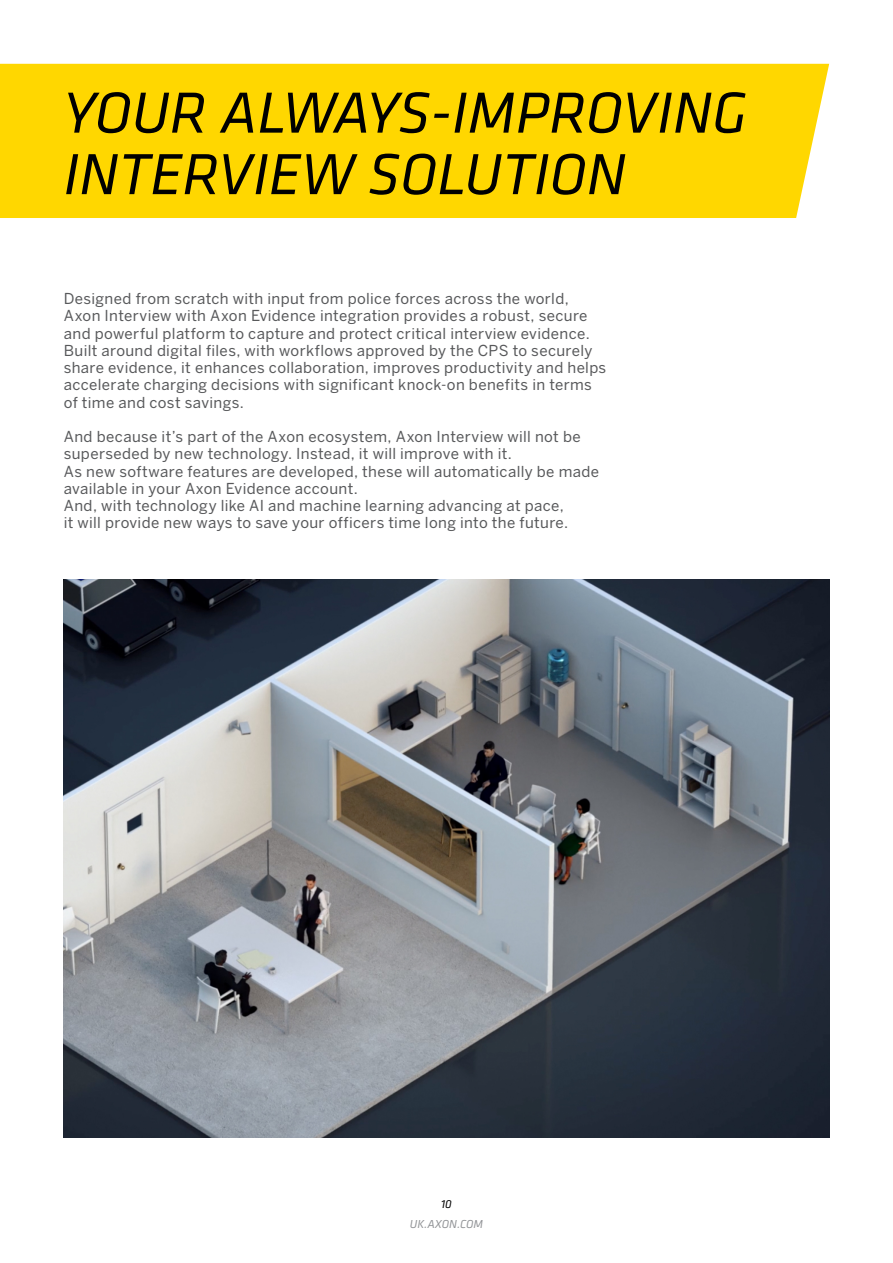
<style>
.page{position:relative;width:893px;height:1263px;background:#fff}
.page>*{position:absolute;margin:0;border:0;box-sizing:border-box;transform-origin:0 0}
.t1{font:italic 60px/61.5px "Klavika";color:#000}
.t2{font:15px/17.2px "Benton Sans";letter-spacing:.025em;color:#58595b}
.t3{font:italic 12px "Klavika";color:#939598}
.t4{font:italic 12px "Klavika";color:#000}
</style>
<div class="page">
<div style="left:0;top:64px;width:829px;height:154px;background:#ffd700"></div>
<img style="left:64px;top:579px;width:765px;height:558px">
<h1 class="t1" style="left:63px;top:81px;width:685px">YOUR ALWAYS-IMPROVING<br>INTERVIEW SOLUTION</h1>
<p class="t2" style="left:64px;top:290px;width:544px">Designed from scratch with input from police forces across the world, Axon Interview with Axon Evidence integration provides a robust, secure and powerful platform to capture and protect critical interview evidence.<br>Built around digital files, with workflows approved by the CPS to securely share evidence, it enhances collaboration, improves productivity and helps accelerate charging decisions with significant knock-on benefits in terms of time and cost savings.</p>
<p class="t2" style="left:64px;top:428px;width:537px">And because it’s part of the Axon ecosystem, Axon Interview will not be superseded by new technology. Instead, it will improve with it.<br>As new software features are developed, these will automatically be made available in your Axon Evidence account.<br>And, with technology like AI and machine learning advancing at pace,<br>it will provide new ways to save your officers time long into the future.</p>
<p class="t4" style="left:441px;top:1197px;width:12px">10</p>
<p class="t3" style="left:410px;top:1216px;width:75px">UK.AXON.COM</p>
</div>
